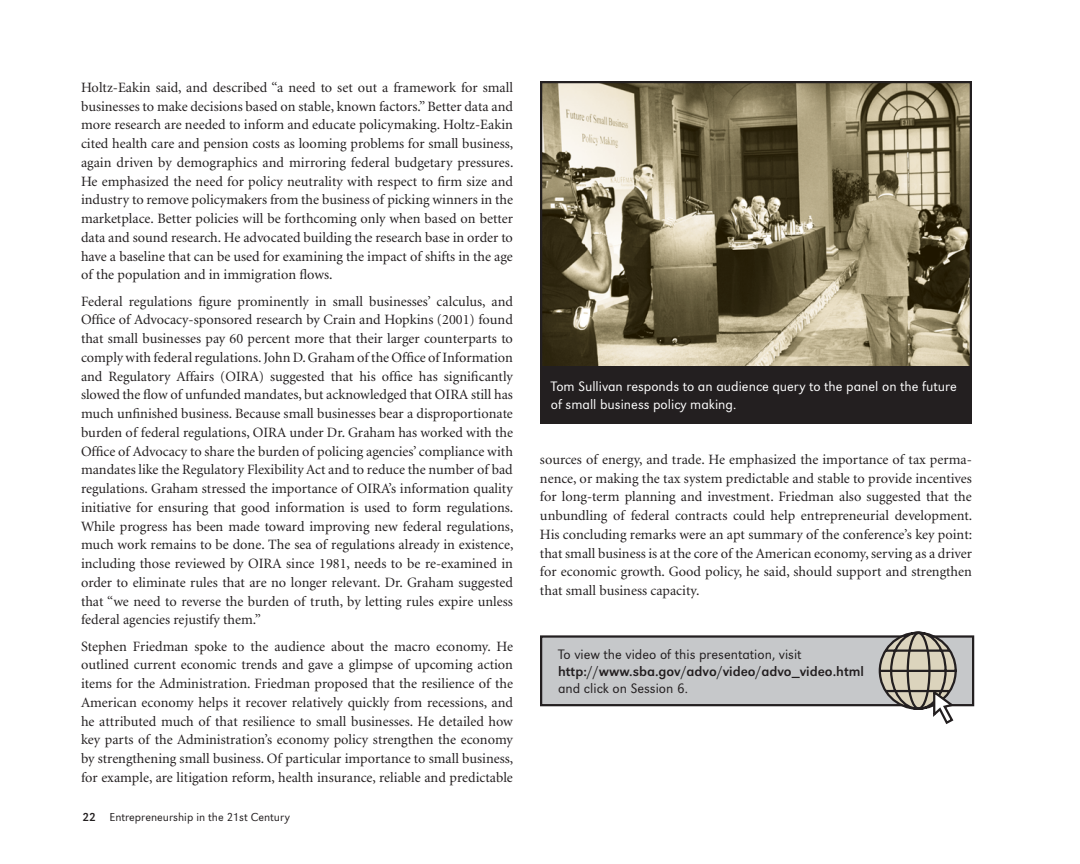
<style>
.page{position:relative;width:1080px;height:864px;background:#fff}
.page>*{position:absolute;margin:0;border:0;box-sizing:border-box;transform-origin:0 0}
.t1{font:14.25px/18.8px "Minion";color:#231f20;text-align:justify}
.t2{font:14.25px/18px "Urw Grotesk";color:#fff}
.t3{font:14.25px "Urw Grotesk";color:#231f20}
.t4{font:700 14.25px "Urw Grotesk";color:#231f20}
.t5{font:12px "Urw Grotesk";color:#231f20}
.s1{font-weight:700}
</style>
<div class="page">
<img style="left:543px;top:84px;width:426px;height:282px">
<div style="left:540px;top:81px;width:432px;height:295px;border:2px solid #231f20"></div>
<div style="left:540px;top:366px;width:432px;height:58px;background:#231f20"></div>
<div style="left:541px;top:637px;width:432px;height:68px;background:#c6c8ca"></div>
<div style="left:540px;top:635px;width:434px;height:71px;border:2px solid #231f20"></div>
<svg style="left:877px;top:631px;width:82px;height:93px"></svg>
<p class="t1" style="left:81px;top:79px;width:434px">Holtz-Eakin said, and described “a need to set out a framework for small businesses to make decisions based on stable, known factors.” Better data and more research are needed to inform and educate policymaking. Holtz-Eakin cited health care and pension costs as looming problems for small business, again driven by demographics and mirroring federal budgetary pressures.<br>He emphasized the need for policy neutrality with respect to firm size and industry to remove policymakers from the business of picking winners in the marketplace. Better policies will be forthcoming only when based on better data and sound research. He advocated building the research base in order to have a baseline that can be used for examining the impact of shifts in the age of the population and in immigration flows.</p>
<p class="t1" style="left:81px;top:293px;width:434px">Federal regulations figure prominently in small businesses’ calculus, and Office of Advocacy-sponsored research by Crain and Hopkins (2001) found that small businesses pay 60 percent more that their larger counterparts to comply with federal regulations. John D. Graham of the Office of Information and Regulatory Affairs (OIRA) suggested that his office has significantly slowed the flow of unfunded mandates, but acknowledged that OIRA still has much unfinished business. Because small businesses bear a disproportionate burden of federal regulations, OIRA under Dr. Graham has worked with the Office of Advocacy to share the burden of policing agencies’ compliance with mandates like the Regulatory Flexibility Act and to reduce the number of bad regulations. Graham stressed the importance of OIRA’s information quality initiative for ensuring that good information is used to form regulations.<br>While progress has been made toward improving new federal regulations, much work remains to be done. The sea of regulations already in existence, including those reviewed by OIRA since 1981, needs to be re-examined in order to eliminate rules that are no longer relevant. Dr. Graham suggested that “we need to reverse the burden of truth, by letting rules expire unless federal agencies rejustify them.”</p>
<p class="t1" style="left:81px;top:638px;width:434px">Stephen Friedman spoke to the audience about the macro economy. He outlined current economic trends and gave a glimpse of upcoming action items for the Administration. Friedman proposed that the resilience of the American economy helps it recover relatively quickly from recessions, and he attributed much of that resilience to small businesses. He detailed how key parts of the Administration’s economy policy strengthen the economy by strengthening small business. Of particular importance to small business, for example, are litigation reform, health insurance, reliable and predictable</p>
<p class="t5" style="left:82px;top:813px;width:209px"><span class="s1">22</span> Entrepreneurship in the 21st Century</p>
<p class="t2" style="left:551px;top:379px;width:408px">Tom Sullivan responds to an audience query to the panel on the future of small business policy making.</p>
<p class="t1" style="left:540px;top:451px;width:434px">sources of energy, and trade. He emphasized the importance of tax perma&shy;nence, or making the tax system predictable and stable to provide incentives for long-term planning and investment. Friedman also suggested that the unbundling of federal contracts could help entrepreneurial development.<br>His concluding remarks were an apt summary of the conference’s key point: that small business is at the core of the American economy, serving as a driver for economic growth. Good policy, he said, should support and strengthen that small business capacity.</p>
<p class="t3" style="left:558px;top:648px;width:245px">To view the video of this presentation, visit</p>
<p class="t4" style="left:558px;top:666px;width:308px">http://www.sba.gov/advo/video/advo_video.html</p>
<p class="t3" style="left:558px;top:683px;width:132px">and click on Session 6.</p>
</div>
